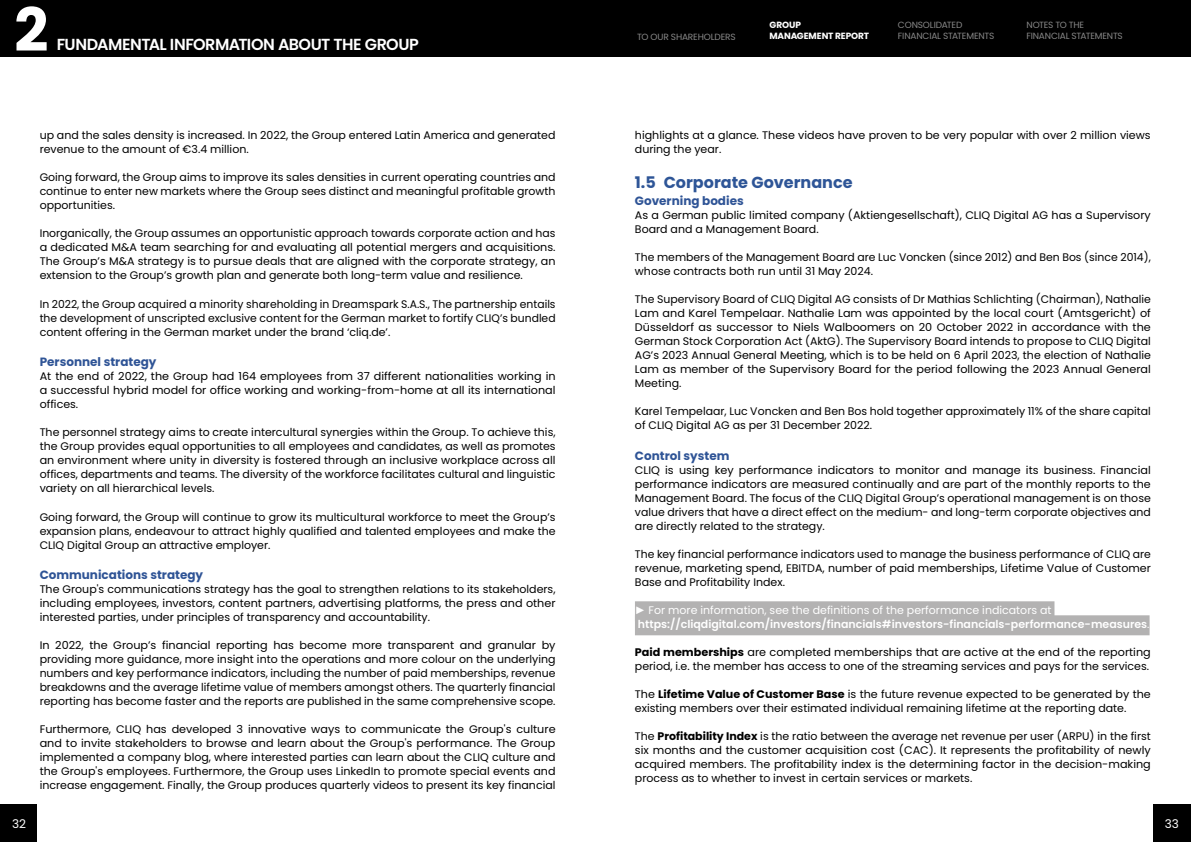
<style>
.page{position:relative;width:1191px;height:842px;background:#fff}
.page>*{position:absolute;margin:0;border:0;box-sizing:border-box;transform-origin:0 0}
.t1{font:700 60px "Poppins";color:#fff}
.t2{font:600 16px "Poppins";letter-spacing:-.03em;color:#fff}
.t3{font:700 16px "Poppins";color:#2e5597}
.t4{font:700 12px "Poppins";color:#2f5496}
.t5{font:12px "Poppins";color:#fff}
.t6{font:11px/14px "Poppins";color:#000;text-align:justify}
.t7{font:600 11px/14px "Poppins";color:#fff}
.t8{font:9px/11px "Poppins";letter-spacing:-.025em;color:#878787}
.t9{font:700 9px/11px "Poppins";letter-spacing:-.01em;color:#fff}
.s1{font-family:"Times New Roman";font-weight:400}
.s2{font-weight:400}
.s3{font-weight:700}
</style>
<div class="page">
<div style="left:635px;top:601px;width:420px;height:20px;background:#b3b2b2"></div>
<div style="left:635px;top:615px;width:515px;height:20px;background:#b3b2b2"></div>
<div style="left:0;top:804px;width:37px;height:38px;background:#000"></div>
<div style="left:595px;top:0;width:596px;height:57px;background:#000"></div>
<div style="left:0;top:0;width:595px;height:57px;background:#000"></div>
<div style="left:1153px;top:804px;width:38px;height:38px;background:#000"></div>
<h1 class="t1" style="left:14px;top:7px;width:36px">2</h1>
<h2 class="t2" style="left:57px;top:38px;width:364px">FUNDAMENTAL INFORMATION ABOUT THE GROUP</h2>
<p class="t8" style="left:637px;top:33px;width:100px">TO OUR SHAREHOLDERS</p>
<p class="t9" style="left:770px;top:20px;width:101px">GROUP<br>MANAGEMENT REPORT</p>
<p class="t8" style="left:898px;top:20px;width:98px">CONSOLIDATED<br>FINANCIAL STATEMENTS</p>
<p class="t8" style="left:1026px;top:20px;width:59px">NOTES TO THE</p>
<p class="t8" style="left:1026px;top:31px;width:98px">FINANCIAL STATEMENTS</p>
<p class="t6" style="left:40px;top:129px;width:517px">up and the sales density is increased. In 2022, the Group entered Latin America and generated revenue to the amount of €3.4 million.</p>
<p class="t6" style="left:40px;top:172px;width:517px">Going forward, the Group aims to improve its sales densities in current operating countries and continue to enter new markets where the Group sees distinct and meaningful profitable growth opportunities.</p>
<p class="t6" style="left:40px;top:228px;width:517px">Inorganically, the Group assumes an opportunistic approach towards corporate action and has a dedicated M&amp;A team searching for and evaluating all potential mergers and acquisitions.<br>The Group’s M&amp;A strategy is to pursue deals that are aligned with the corporate strategy, an extension to the Group’s growth plan and generate both long-term value and resilience.</p>
<p class="t6" style="left:40px;top:298px;width:517px">In 2022, the Group acquired a minority shareholding in Dreamspark S.A.S., The partnership entails the development of unscripted exclusive content for the German market to fortify CLIQ’s bundled content offering in the German market under the brand ‘cliq.de’.</p>
<p class="t4" style="left:40px;top:357px;width:118px">Personnel strategy</p>
<p class="t6" style="left:40px;top:371px;width:517px">At the end of 2022, the Group had 164 employees from 37 different nationalities working in a successful hybrid model for office working and working-from-home at all its international offices.</p>
<p class="t6" style="left:40px;top:427px;width:517px">The personnel strategy aims to create intercultural synergies within the Group. To achieve this, the Group provides equal opportunities to all employees and candidates, as well as promotes an environment where unity in diversity is fostered through an inclusive workplace across all offices, departments and teams. The diversity of the workforce facilitates cultural and linguistic variety on all hierarchical levels.</p>
<p class="t6" style="left:40px;top:511px;width:517px">Going forward, the Group will continue to grow its multicultural workforce to meet the Group’s expansion plans, endeavour to attract highly qualified and talented employees and make the CLIQ Digital Group an attractive employer.</p>
<p class="t4" style="left:40px;top:570px;width:165px">Communications strategy</p>
<p class="t6" style="left:40px;top:583px;width:517px">The Group's communications strategy has the goal to strengthen relations to its stakeholders, including employees, investors, content partners, advertising platforms, the press and other interested parties, under principles of transparency and accountability.</p>
<p class="t6" style="left:40px;top:640px;width:517px">In 2022, the Group’s financial reporting has become more transparent and granular by providing more guidance, more insight into the operations and more colour on the underlying numbers and key performance indicators, including the number of paid memberships, revenue breakdowns and the average lifetime value of members amongst others. The quarterly financial reporting has become faster and the reports are published in the same comprehensive scope.</p>
<p class="t6" style="left:40px;top:724px;width:517px">Furthermore, CLIQ has developed 3 innovative ways to communicate the Group's culture and to invite stakeholders to browse and learn about the Group's performance. The Group implemented a company blog, where interested parties can learn about the CLIQ culture and the Group's employees. Furthermore, the Group uses LinkedIn to promote special events and increase engagement. Finally, the Group produces quarterly videos to present its key financial</p>
<p class="t6" style="left:635px;top:129px;width:517px">highlights at a glance. These videos have proven to be very popular with over 2 million views during the year.</p>
<h2 class="t3" style="left:635px;top:177px;width:219px">1.5 Corporate Governance</h2>
<p class="t4" style="left:635px;top:196px;width:110px">Governing bodies</p>
<p class="t6" style="left:635px;top:209px;width:517px">As a German public limited company (Aktiengesellschaft), CLIQ Digital AG has a Supervisory<br>Board and a Management Board.</p>
<p class="t6" style="left:635px;top:251px;width:517px">The members of the Management Board are Luc Voncken (since 2012) and Ben Bos (since 2014), whose contracts both run until 31 May 2024.</p>
<p class="t6" style="left:635px;top:294px;width:517px">The Supervisory Board of CLIQ Digital AG consists of Dr Mathias Schlichting (Chairman), Nathalie Lam and Karel Tempelaar. Nathalie Lam was appointed by the local court (Amtsgericht) of Düsseldorf as successor to Niels Walboomers on 20 October 2022 in accordance with the German Stock Corporation Act (AktG). The Supervisory Board intends to propose to CLIQ Digital AG’s 2023 Annual General Meeting, which is to be held on 6 April 2023, the election of Nathalie Lam as member of the Supervisory Board for the period following the 2023 Annual General Meeting.</p>
<p class="t6" style="left:635px;top:406px;width:517px">Karel Tempelaar, Luc Voncken and Ben Bos hold together approximately 11% of the share capital of CLIQ Digital AG as per 31 December 2022.</p>
<p class="t4" style="left:635px;top:451px;width:96px">Control system</p>
<p class="t6" style="left:635px;top:464px;width:517px">CLIQ is using key performance indicators to monitor and manage its business. Financial performance indicators are measured continually and are part of the monthly reports to the Management Board. The focus of the CLIQ Digital Group’s operational management is on those value drivers that have a direct effect on the medium- and long-term corporate objectives and are directly related to the strategy.</p>
<p class="t6" style="left:635px;top:549px;width:517px">The key financial performance indicators used to manage the business performance of CLIQ are revenue, marketing spend, EBITDA, number of paid memberships, Lifetime Value of Customer Base and Profitability Index.</p>
<p class="t7" style="left:635px;top:605px;width:516px"><span class="s1">►</span> <span class="s2">For more information, see the definitions of the performance indicators at </span>https://cliqdigital.com/investors/financials#investors-financials-performance-measures<span class="s2">.</span></p>
<p class="t6" style="left:635px;top:646px;width:517px"><span class="s3">Paid memberships</span> are completed memberships that are active at the end of the reporting period, i.e. the member has access to one of the streaming services and pays for the services.</p>
<p class="t6" style="left:635px;top:689px;width:517px">The <span class="s3">Lifetime Value of Customer Base</span> is the future revenue expected to be generated by the existing members over their estimated individual remaining lifetime at the reporting date.</p>
<p class="t6" style="left:635px;top:731px;width:517px">The <span class="s3">Profitability Index</span> is the ratio between the average net revenue per user (ARPU) in the first six months and the customer acquisition cost (CAC). It represents the profitability of newly acquired members. The profitability index is the determining factor in the decision-making process as to whether to invest in certain services or markets.</p>
<p class="t5" style="left:12px;top:819px;width:15px">32</p>
<p class="t5" style="left:1165px;top:819px;width:16px">33</p>
</div>
